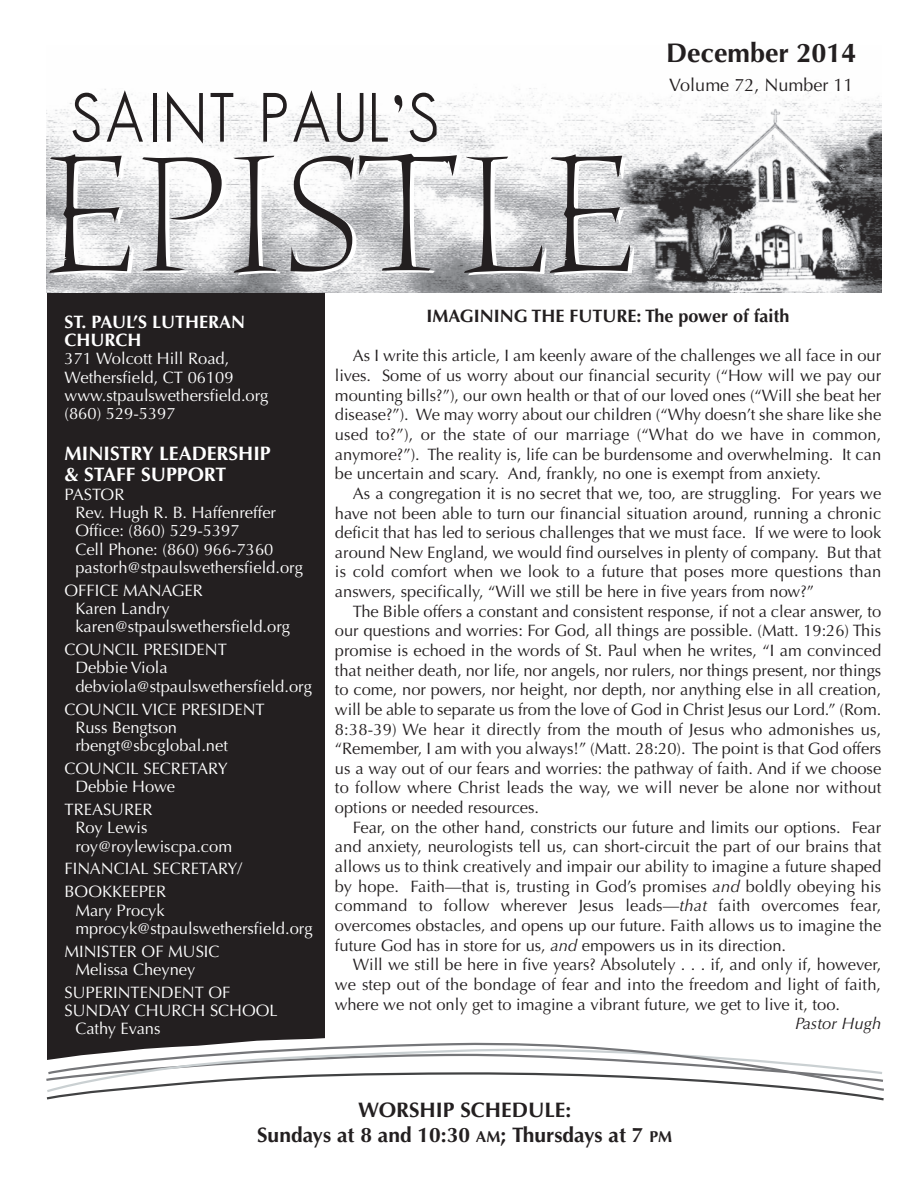
<style>
.page{position:relative;width:918px;height:1188px;background:#fff}
.page>*{position:absolute;margin:0;border:0;box-sizing:border-box;transform-origin:0 0}
.t1{font:178.5px "Humana Serif ITCTT Light";letter-spacing:.01em;color:#231f20}
.t2{font:67.65px "MAXIMO Bold";letter-spacing:.09em;color:#231f20;scale:.91 1}
.t3{font:700 27px "Optima";color:#231f20}
.t4{font:700 21px/25px "Optima";color:#231f20;text-align:center}
.t5{font:700 19.5px/21.9px "Optima";color:#fff}
.t6{font:700 18px "Optima";color:#231f20}
.t7{font:700 18px/18.3px "Optima";color:#fff}
.t8{font:18px "Optima";color:#231f20}
.t9{font:16.5px/19.6px "Optima";color:#231f20;text-align:justify}
.t10{font:16.5px/18.3px "Optima";color:#fff}
.t11{font:italic 16.5px "Optima";color:#231f20}
.s1{font-style:italic}
.s2{font-size:15.75px}
</style>
<div class="page">
<img style="left:47px;top:85px;width:835px;height:208px">
<div style="left:47px;top:293px;width:278px;height:796px;background:#231f20"></div>
<svg style="left:46px;top:1094px;width:838px;height:7px"></svg>
<svg style="left:46px;top:1038px;width:838px;height:54px"></svg>
<h2 class="t2" style="left:72px;top:72px;width:402px">SAINT PAUL’S</h2>
<h1 class="t1" style="left:44px;top:107px;width:593px">EPISTLE</h1>
<h3 class="t3" style="left:666px;top:37px;width:192px">December 2014</h3>
<p class="t8" style="left:669px;top:74px;width:186px">Volume 72, Number 11</p>
<p class="t7" style="left:65px;top:313px;width:182px">ST. PAUL’S LUTHERAN<br>CHURCH</p>
<p class="t10" style="left:65px;top:350px;width:205px">371 Wolcott Hill Road,<br>Wethersfield, CT 06109 www.stpaulswethersfield.org (860) 529-5397</p>
<p class="t5" style="left:65px;top:442px;width:208px">MINISTRY LEADERSHIP &amp; STAFF SUPPORT</p>
<p class="t10" style="left:75px;top:485px;width:229px;text-indent:-11px">PASTOR<br>Rev. Hugh R. B. Haffenreffer<br>Office: (860) 529-5397<br>Cell Phone: (860) 966-7360 pastorh@stpaulswethersfield.org</p>
<p class="t10" style="left:75px;top:581px;width:216px;text-indent:-11px">OFFICE MANAGER<br>Karen Landry karen@stpaulswethersfield.org</p>
<p class="t10" style="left:75px;top:641px;width:238px;text-indent:-11px">COUNCIL PRESIDENT<br>Debbie Viola debviola@stpaulswethersfield.org</p>
<p class="t10" style="left:75px;top:700px;width:191px;text-indent:-11px">COUNCIL VICE PRESIDENT<br>Russ Bengtson rbengt@sbcglobal.net</p>
<p class="t10" style="left:75px;top:759px;width:154px;text-indent:-11px">COUNCIL SECRETARY<br>Debbie Howe</p>
<p class="t10" style="left:75px;top:800px;width:158px;text-indent:-11px">TREASURER<br>Roy Lewis roy@roylewiscpa.com</p>
<p class="t10" style="left:65px;top:858px;width:179px;line-height:22.8px">FINANCIAL SECRETARY/<br>BOOKKEEPER</p>
<p class="t10" style="left:75px;top:901px;width:239px">Mary Procyk mprocyk@stpaulswethersfield.org</p>
<p class="t10" style="left:75px;top:942px;width:146px;text-indent:-11px">MINISTER OF MUSIC<br>Melissa Cheyney</p>
<p class="t10" style="left:65px;top:983px;width:167px">SUPERINTENDENT OF</p>
<p class="t10" style="left:65px;top:1001px;width:215px">SUNDAY CHURCH SCHOOL</p>
<p class="t10" style="left:75px;top:1020px;width:87px">Cathy Evans</p>
<p class="t6" style="left:427px;top:306px;width:364px">IMAGINING THE FUTURE: The power of faith</p>
<p class="t9" style="left:335px;top:346px;width:548px;text-indent:18px">As I write this article, I am keenly aware of the challenges we all face in our lives. Some of us worry about our financial security (“How will we pay our mounting bills?”), our own health or that of our loved ones (“Will she beat her disease?”). We may worry about our children (“Why doesn’t she share like she used to?”), or the state of our marriage (“What do we have in common, anymore?”). The reality is, life can be burdensome and overwhelming. It can be uncertain and scary. And, frankly, no one is exempt from anxiety.</p>
<p class="t9" style="left:335px;top:484px;width:548px;text-indent:18px">As a congregation it is no secret that we, too, are struggling. For years we have not been able to turn our financial situation around, running a chronic deficit that has led to serious challenges that we must face. If we were to look around New England, we would find ourselves in plenty of company. But that is cold comfort when we look to a future that poses more questions than answers, specifically, “Will we still be here in five years from now?”</p>
<p class="t9" style="left:335px;top:602px;width:548px;text-indent:18px">The Bible offers a constant and consistent response, if not a clear answer, to our questions and worries: For God, all things are possible. (Matt. 19:26) This promise is echoed in the words of St. Paul when he writes, “I am convinced that neither death, nor life, nor angels, nor rulers, nor things present, nor things to come, nor powers, nor height, nor depth, nor anything else in all creation, will be able to separate us from the love of God in Christ Jesus our Lord.” (Rom.<br>8:38-39) We hear it directly from the mouth of Jesus who admonishes us, “Remember, I am with you always!” (Matt. 28:20). The point is that God offers us a way out of our fears and worries: the pathway of faith. And if we choose to follow where Christ leads the way, we will never be alone nor without options or needed resources.</p>
<p class="t9" style="left:335px;top:818px;width:548px;text-indent:18px">Fear, on the other hand, constricts our future and limits our options. Fear and anxiety, neurologists tell us, can short-circuit the part of our brains that allows us to think creatively and impair our ability to imagine a future shaped by hope. Faith—that is, trusting in God’s promises <span class="s1">and</span> boldly obeying his command to follow wherever Jesus leads—<span class="s1">that</span> faith overcomes fear, overcomes obstacles, and opens up our future. Faith allows us to imagine the future God has in store for us, <span class="s1">and</span> empowers us in its direction.</p>
<p class="t9" style="left:335px;top:955px;width:548px;text-indent:18px">Will we still be here in five years? Absolutely . . . if, and only if, however, we step out of the bondage of fear and into the freedom and light of faith, where we not only get to imagine a vibrant future, we get to live it, too.</p>
<p class="t11" style="left:795px;top:1014px;width:88px">Pastor Hugh</p>
<p class="t4" style="left:257px;top:1098px;width:417px">WORSHIP SCHEDULE:<br>Sundays at 8 and 10:30 <span class="s2">AM</span>; Thursdays at 7 <span class="s2">PM</span></p>
</div>
